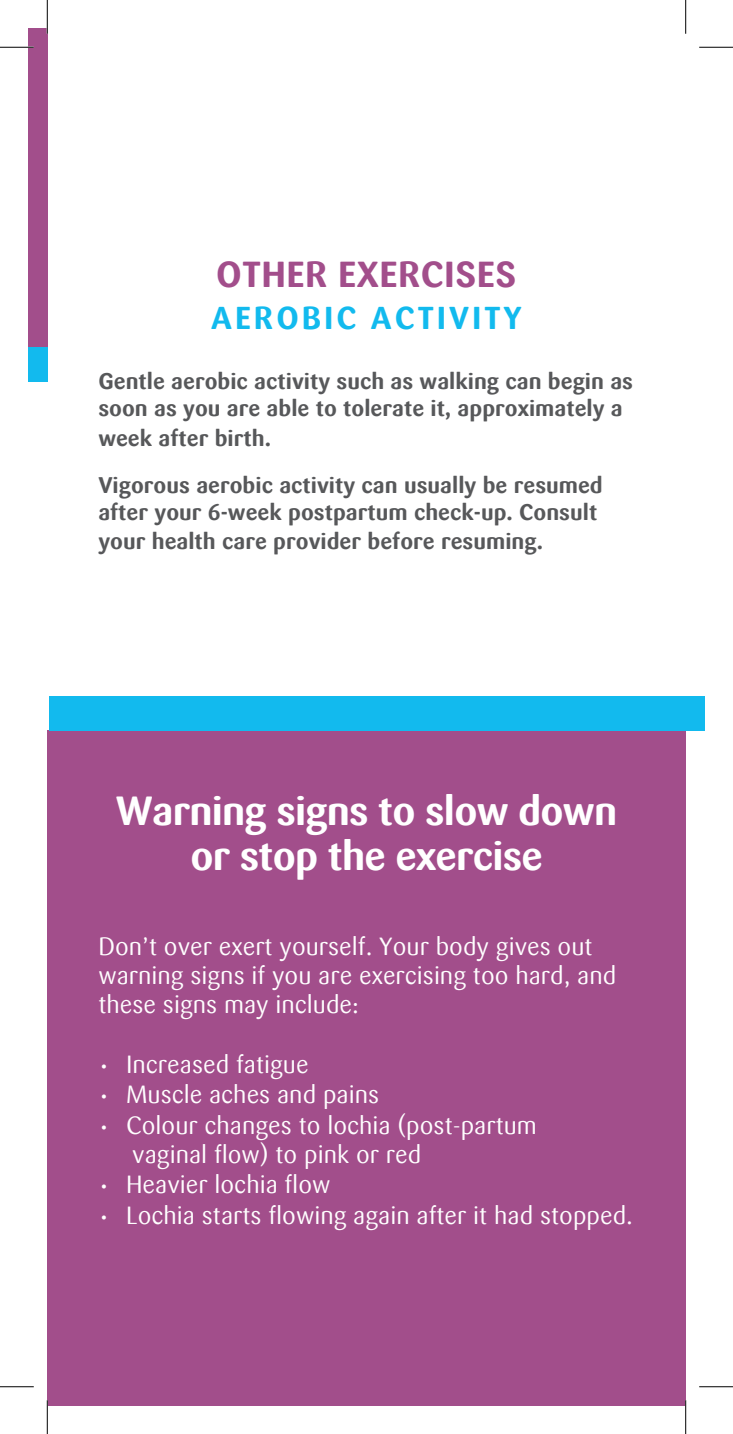
<style>
.page{position:relative;width:733px;height:1434px;background:#fff}
.page>*{position:absolute;margin:0;border:0;box-sizing:border-box;transform-origin:0 0}
.t1{font:700 40.5px "Sari";letter-spacing:-.02em;color:#fff}
.t2{font:700 36px "Sari";letter-spacing:.015em;color:#a24e8b}
.t3{font:700 31.5px "Sari";letter-spacing:.095em;color:#12baee}
.t4{font:24.75px/29.2px "Sari";color:#fff}
.t5{font:700 22.5px/27px "Sari";color:#57585a}
.s1{font-size:20.25px}
</style>
<div class="page">
<div style="left:47px;top:730px;width:638px;height:676px;background:#a24e8b"></div>
<div style="left:49px;top:696px;width:655px;height:34px;background:#12baee"></div>
<div style="left:28px;top:347px;width:19px;height:34px;background:#12baee"></div>
<div style="left:28px;top:28px;width:19px;height:319px;background:#a24e8b"></div>
<hr style="left:684px;top:1400px;width:2px;height:34px;background:#fff">
<hr style="left:0;top:47px;width:34px;height:1px;background:#000">
<hr style="left:699px;top:47px;width:33px;height:1px;background:#000">
<hr style="left:0;top:1386px;width:34px;height:1px;background:#000">
<hr style="left:699px;top:1386px;width:33px;height:1px;background:#000">
<hr style="left:47px;top:0;width:1px;height:34px;background:#000">
<hr style="left:47px;top:1400px;width:1px;height:34px;background:#000">
<hr style="left:685px;top:0;width:1px;height:34px;background:#000">
<hr style="left:685px;top:1400px;width:1px;height:34px;background:#000">
<p class="t2" style="left:216px;top:253px;width:301px">OTHER EXERCISES</p>
<p class="t3" style="left:211px;top:299px;width:312px">AEROBIC ACTIVITY</p>
<p class="t5" style="left:98px;top:368px;width:536px">Gentle aerobic activity such as walking can begin as soon as you are able to tolerate it, approximately a</p>
<p class="t5" style="left:98px;top:424px;width:174px">week after birth.</p>
<p class="t5" style="left:98px;top:472px;width:506px">Vigorous aerobic activity can usually be resumed after your 6-week postpartum check-up. Consult</p>
<p class="t5" style="left:98px;top:528px;width:446px">your health care provider before resuming.</p>
<p class="t1" style="left:116px;top:786px;width:502px">Warning signs to slow down</p>
<p class="t1" style="left:190px;top:831px;width:354px">or stop the exercise</p>
<p class="t4" style="left:98px;top:932px;width:519px">Don’t over exert yourself. Your body gives out warning signs if you are exercising too hard, and these signs may include:</p>
<p class="t4" style="left:98px;top:1050px;width:212px"><span class="s1">•</span> Increased fatigue</p>
<p class="t4" style="left:98px;top:1080px;width:282px"><span class="s1">•</span> Muscle aches and pains</p>
<p class="t4" style="left:98px;top:1111px;width:440px"><span class="s1">•</span> Colour changes to lochia (post-partum</p>
<p class="t4" style="left:132px;top:1140px;width:290px">vaginal flow) to pink or red</p>
<p class="t4" style="left:98px;top:1170px;width:233px"><span class="s1">•</span> Heavier lochia flow</p>
<p class="t4" style="left:98px;top:1201px;width:536px"><span class="s1">•</span> Lochia starts flowing again after it had stopped.</p>
</div>
